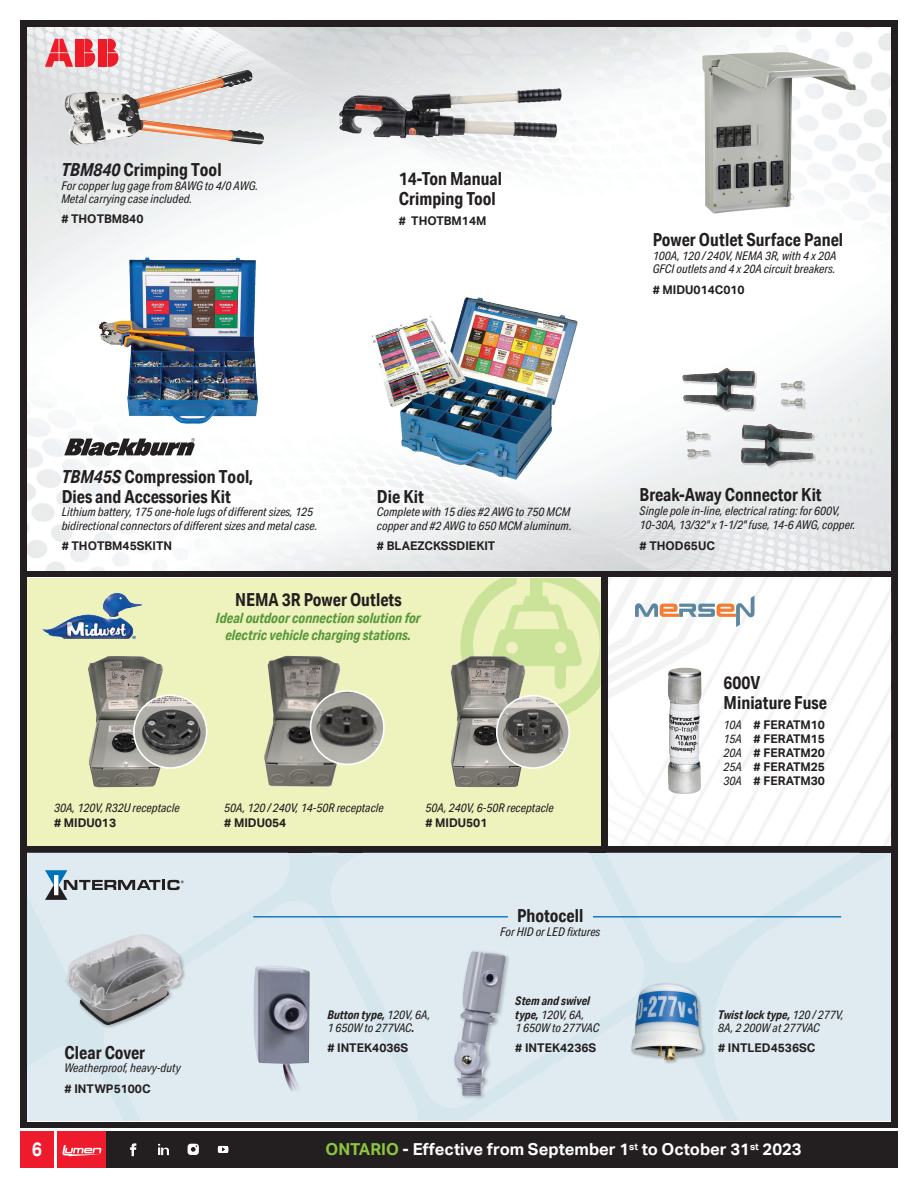
<style>
.page{position:relative;width:918px;height:1188px;background:#fff}
.page>*{position:absolute;margin:0;border:0;box-sizing:border-box;transform-origin:0 0}
.t1{font:700 19.5px "Aktiv Grotesk";color:#fff;scale:.9 1}
.Nom_produit-T1{font:700 18px/19.5px "Aktiv Grotesk Cd";color:#231f20}
.Description-italic{font:700 18px "Aktiv Grotesk Cd";color:#231f20}
.t2{font:700 16.5px "Aktiv Grotesk";color:#fff}
.Description-italic-2{font:italic 700 14.25px/17.1px "Aktiv Grotesk Cd";color:#58983a;text-align:center}
.Description-italic-3{font:italic 12px/13.5px "Aktiv Grotesk Cd";color:#231f20}
.Nom_produit-T1-2{font:700 12px "Aktiv Grotesk";color:#231f20}
.Nom_produit-T1-3{font:italic 12px/13.5px "Aktiv Grotesk Cd";color:#231f20}
.Nom_produit-T1-4{font:italic 700 12px "Aktiv Grotesk Cd";color:#231f20}
.Description-italic-4{font:700 12px "Aktiv Grotesk";color:#231f20}
.Description-italic_sans__AVANT-APRES{font:italic 12px "Aktiv Grotesk Cd";color:#231f20}
.CODE{font:700 12px "Aktiv Grotesk";color:#231f20}
.s1{font-style:italic}
.s2{font-weight:400}
.s3{font-weight:700}
.s4{font-family:"Aktiv Grotesk Cd";font-weight:400;font-style:italic}
.s5{color:#8bc63e}
</style>
<div class="page">
<div style="left:20px;top:1131px;width:34px;height:37px;background:#ee1b2c"></div>
<div style="left:57px;top:1131px;width:50px;height:37px;background:#ee1b2c"></div>
<div style="left:107px;top:1131px;width:791px;height:37px;background:#231f20"></div>
<svg style="left:62px;top:1145px;width:39px;height:11px"></svg>
<svg style="left:217px;top:1145px;width:12px;height:8px"></svg>
<svg style="left:130px;top:1143px;width:6px;height:13px"></svg>
<svg style="left:185px;top:1141px;width:17px;height:17px"></svg>
<svg style="left:158px;top:1143px;width:11px;height:13px"></svg>
<svg style="left:188px;top:1144px;width:11px;height:11px"></svg>
<div style="left:20px;top:20px;width:878px;height:1108px;background:#231f20"></div>
<img style="left:608px;top:578px;width:283px;height:268px">
<img style="left:27px;top:27px;width:864px;height:543px">
<div style="left:871px;top:853px;width:20px;height:268px;background:#dfebf1"></div>
<svg style="left:27px;top:578px;width:573px;height:268px;background:#dadeb2"></svg>
<svg style="left:27px;top:853px;width:844px;height:268px;background:#dce9ef"></svg>
<div style="left:66px;top:933px;width:120px;height:96px;background:#231f20;opacity:.3"></div>
<img style="left:67px;top:934px;width:73px;height:85px">
<div style="left:453px;top:950px;width:57px;height:150px;background:#231f20;opacity:.3"></div>
<img style="left:452px;top:951px;width:54px;height:144px">
<div style="left:630px;top:982px;width:76px;height:82px;background:#231f20;opacity:.3"></div>
<img style="left:631px;top:984px;width:73px;height:77px">
<hr style="left:253px;top:916px;width:255px;height:2px;background:#167cbf">
<hr style="left:593px;top:916px;width:248px;height:2px;background:#167cbf">
<img style="left:253px;top:966px;width:57px;height:133px">
<svg style="left:635px;top:596px;width:119px;height:31px;background:#dbd7d5"></svg>
<img style="left:667px;top:668px;width:34px;height:126px">
<div style="left:683px;top:369px;width:133px;height:100px;background:#6c6d70;opacity:.28"></div>
<div style="left:679px;top:365px;width:135px;height:102px;background:#fff;opacity:.75"></div>
<img style="left:702px;top:52px;width:154px;height:162px">
<img style="left:356px;top:88px;width:202px;height:23px">
<img style="left:99px;top:258px;width:108px;height:166px">
<img style="left:73px;top:70px;width:172px;height:29px">
<div style="left:99px;top:39px;width:8px;height:13px;background:#ee1c28"></div>
<div style="left:99px;top:53px;width:8px;height:14px;background:#ee1c28"></div>
<svg style="left:108px;top:39px;width:10px;height:28px"></svg>
<svg style="left:45px;top:39px;width:28px;height:28px"></svg>
<div style="left:75px;top:39px;width:9px;height:13px;background:#ee1c28"></div>
<div style="left:75px;top:53px;width:9px;height:14px;background:#ee1c28"></div>
<svg style="left:84px;top:39px;width:11px;height:28px"></svg>
<svg style="left:64px;top:438px;width:131px;height:18px"></svg>
<img style="left:371px;top:298px;width:95px;height:52px">
<img style="left:473px;top:578px;width:127px;height:130px">
<img style="left:89px;top:656px;width:28px;height:9px">
<img style="left:134px;top:695px;width:73px;height:73px;border-radius:36px">
<div style="left:133px;top:694px;width:74px;height:75px;border:2px solid #fff;border-radius:50%"></div>
<img style="left:269px;top:656px;width:16px;height:6px">
<img style="left:454px;top:656px;width:26px;height:8px">
<img style="left:497px;top:696px;width:72px;height:72px;border-radius:36px">
<div style="left:496px;top:695px;width:74px;height:74px;border:2px solid #fff;border-radius:50%"></div>
<img style="left:78px;top:593px;width:64px;height:24px">
<img style="left:311px;top:691px;width:73px;height:73px;border-radius:37px">
<div style="left:310px;top:690px;width:75px;height:75px;border:2px solid #fff;border-radius:50%"></div>
<p class="Nom_produit-T1" style="left:61px;top:160px;width:162px"><span class="s1">TBM840</span> Crimping Tool</p>
<p class="Description-italic-3" style="left:61px;top:179px;width:198px">For copper lug gage from 8AWG to 4/0 AWG.<br>Metal carrying case included.</p>
<p class="Nom_produit-T1-2" style="left:61px;top:212px;width:84px"># THOTBM840</p>
<p class="Nom_produit-T1" style="left:399px;top:169px;width:105px">14-Ton Manual<br>Crimping Tool</p>
<p class="Nom_produit-T1-2" style="left:399px;top:214px;width:89px"># THOTBM14M</p>
<p class="Nom_produit-T1" style="left:653px;top:230px;width:192px">Power Outlet Surface Panel</p>
<p class="Nom_produit-T1-3" style="left:653px;top:248px;width:185px">100A, 120 / 240V, NEMA 3R, with 4 x 20A<br>GFCI outlets and 4 x 20A circuit breakers.</p>
<p class="Nom_produit-T1-2" style="left:653px;top:283px;width:93px"># MIDU014C010</p>
<p class="Nom_produit-T1" style="left:62px;top:467px;width:193px"><span class="s1">TBM45S</span> Compression Tool,</p>
<p class="Nom_produit-T1" style="left:62px;top:486px;width:171px">Dies and Accessories Kit</p>
<p class="Description-italic-3" style="left:62px;top:505px;width:257px">Lithium battery, 175 one-hole lugs of different sizes, 125 bidirectional connectors of different sizes and metal case.</p>
<p class="Nom_produit-T1-2" style="left:62px;top:539px;width:112px"># THOTBM45SKITN</p>
<p class="Nom_produit-T1" style="left:377px;top:486px;width:48px">Die Kit</p>
<p class="Description-italic-3" style="left:377px;top:505px;width:196px">Complete with 15 dies #2 AWG to 750 MCM copper and #2 AWG to 650 MCM aluminum.</p>
<p class="Nom_produit-T1-2" style="left:377px;top:539px;width:120px"># BLAEZCKSSDIEKIT</p>
<p class="Description-italic" style="left:235px;top:588px;width:168px">NEMA 3R Power Outlets</p>
<p class="Description-italic-2" style="left:216px;top:609px;width:206px">Ideal outdoor connection solution for electric vehicle charging stations.</p>
<p class="Description-italic_sans__AVANT-APRES" style="left:54px;top:801px;width:127px">30A, 120V, R32U receptacle</p>
<p class="Description-italic-4" style="left:54px;top:816px;width:64px"># MIDU013</p>
<p class="Nom_produit-T1" style="left:65px;top:1042px;width:82px">Clear Cover</p>
<p class="Description-italic-3" style="left:65px;top:1061px;width:118px">Weatherproof, heavy-duty</p>
<p class="Nom_produit-T1-2" style="left:65px;top:1081px;width:88px"># INTWP5100C</p>
<p class="Description-italic-3" style="left:224px;top:801px;width:161px">50A, 120 / 240V, 14-50R receptacle</p>
<p class="Description-italic-4" style="left:224px;top:816px;width:64px"># MIDU054</p>
<p class="Description-italic-3" style="left:425px;top:801px;width:130px">50A, 240V, 6-50R receptacle</p>
<p class="Description-italic-4" style="left:425px;top:816px;width:64px"># MIDU501</p>
<p class="Nom_produit-T1" style="left:517px;top:906px;width:68px">Photocell</p>
<p class="Description-italic-3" style="left:500px;top:925px;width:102px">For HID or LED fixtures</p>
<p class="Nom_produit-T1-4" style="left:327px;top:1007px;width:105px">Button type, <span class="s2">120V, 6A,</span></p>
<p class="Nom_produit-T1-3" style="left:327px;top:1021px;width:89px">1 650W to 277VAC<span class="s3">.</span></p>
<p class="CODE" style="left:327px;top:1041px;width:83px"># INTEK4036S</p>
<p class="Description-italic-3" style="left:515px;top:994px;width:85px"><span class="s3">Stem and swivel type,</span> 120V, 6A,<br>1 650W to 277VAC</p>
<p class="Nom_produit-T1-2" style="left:515px;top:1041px;width:83px"># INTEK4236S</p>
<p class="Nom_produit-T1" style="left:640px;top:485px;width:184px">Break-Away Connector Kit</p>
<p class="Description-italic-3" style="left:640px;top:504px;width:217px">Single pole in-line, electrical rating: for 600V,<br>10-30A, 13/32" x 1-1/2" fuse, 14-6 AWG, copper.</p>
<p class="CODE" style="left:640px;top:539px;width:77px"># THOD65UC</p>
<p class="Nom_produit-T1" style="left:724px;top:673px;width:105px">600V<br>Miniature Fuse</p>
<p class="Nom_produit-T1-2" style="left:724px;top:718px;width:103px"><span class="s4">10A</span> # FERATM10</p>
<p class="Nom_produit-T1-2" style="left:724px;top:732px;width:103px"><span class="s4">15A</span> # FERATM15</p>
<p class="Nom_produit-T1-2" style="left:724px;top:746px;width:103px"><span class="s4">20A</span> # FERATM20</p>
<p class="Nom_produit-T1-2" style="left:724px;top:760px;width:103px"><span class="s4">25A</span> # FERATM25</p>
<p class="Nom_produit-T1-2" style="left:724px;top:774px;width:103px"><span class="s4">30A</span> # FERATM30</p>
<p class="Nom_produit-T1-4" style="left:718px;top:1007px;width:127px">Twist lock type, <span class="s2">120 / 277V,</span></p>
<p class="Description-italic-3" style="left:718px;top:1021px;width:103px">8A, 2 200W at 277VAC</p>
<p class="Nom_produit-T1-2" style="left:718px;top:1041px;width:99px"># INTLED4536SC</p>
<h1 class="t1" style="left:32px;top:1138px;width:13px">6</h1>
<h3 class="t2" style="left:325px;top:1140px;width:478px"><span class="s5">ONTARIO</span> - Effective from September 1<sup>st</sup> to October 31<sup>st</sup> 2023</h3>
</div>
